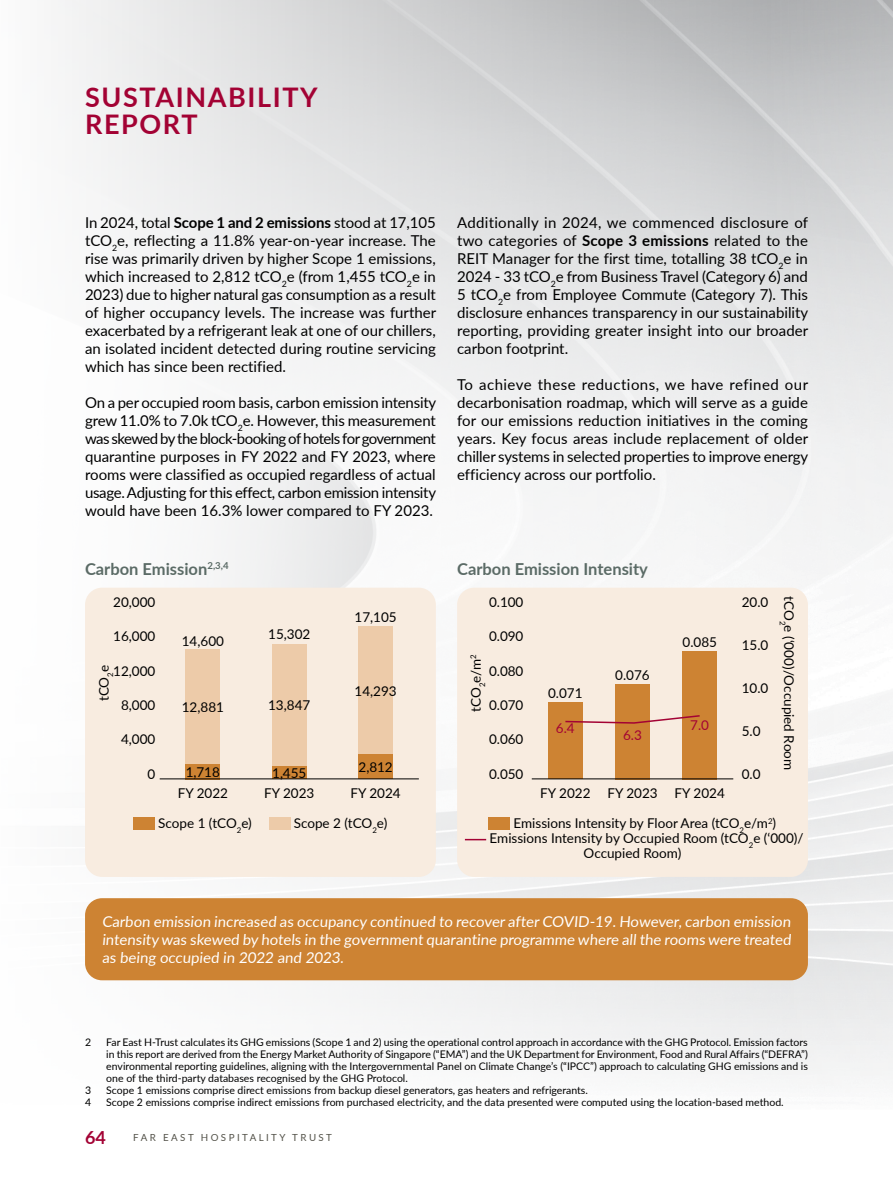
<style>
.page{position:relative;width:893px;height:1191px;background:#fff}
.page>*{position:absolute;margin:0;border:0;box-sizing:border-box;transform-origin:0 0}
.t1{font:700 27px/27px "Lato";letter-spacing:.06em;color:#a30234}
.t2{font:700 18px "Lato";color:#a30234}
.t3{font:700 16.5px "Lato";color:#5b6b66}
.t4{font:15px/18px "Lato";color:#000;text-align:justify}
.t5{font:15px/18px "Lato";color:#fff;text-align:justify}
.t6{font:13.5px "Lato";color:#000}
.t7{font:13.5px "Lato";color:#a30234}
.t8{font:10.5px/12px "Lato";color:#000;text-align:justify}
.t9{font:9.75px "Lato";letter-spacing:.25em;color:#54534a}
.s1{font-weight:700}
</style>
<div class="page">
<svg style="left:744px;top:0;width:149px;height:1109px"></svg>
<div style="left:85px;top:898px;width:723px;height:82px;background:#cd8333;border-radius:17px"></div>
<div style="left:457px;top:587px;width:351px;height:290px;background:#f8ece0;border-radius:17px"></div>
<div style="left:548px;top:702px;width:34px;height:77px;background:#cd8333"></div>
<div style="left:615px;top:684px;width:34px;height:95px;background:#cd8333"></div>
<div style="left:683px;top:651px;width:34px;height:128px;background:#cd8333"></div>
<hr style="left:532px;top:778px;width:201px;height:1px;background:#000">
<div style="left:489px;top:817px;width:21px;height:13px;background:#cd8333"></div>
<svg style="left:465px;top:839px;width:21px;height:1px"></svg>
<svg style="left:565px;top:714px;width:135px;height:10px"></svg>
<div style="left:85px;top:587px;width:351px;height:290px;background:#f8ece0;border-radius:17px"></div>
<div style="left:134px;top:817px;width:21px;height:13px;background:#cd8333"></div>
<div style="left:269px;top:817px;width:21px;height:13px;background:#edcba9"></div>
<div style="left:186px;top:650px;width:34px;height:114px;background:#edcba9"></div>
<div style="left:186px;top:764px;width:34px;height:15px;background:#cd8333"></div>
<div style="left:272px;top:643px;width:34px;height:123px;background:#edcba9"></div>
<div style="left:272px;top:766px;width:34px;height:13px;background:#cd8333"></div>
<div style="left:359px;top:626px;width:34px;height:128px;background:#edcba9"></div>
<div style="left:359px;top:754px;width:34px;height:25px;background:#cd8333"></div>
<hr style="left:160px;top:778px;width:259px;height:1px;background:#000">
<h1 class="t1" style="left:85px;top:82px;width:234px">SUSTAINABILITY<br>REPORT</h1>
<p class="t4" style="left:85px;top:213px;width:353px">In 2024, total <span class="s1">Scope 1 and 2 emissions</span> stood at 17,105 tCO<sub>2</sub>e, reflecting a 11.8% year-on-year increase. The rise was primarily driven by higher Scope 1 emissions, which increased to 2,812 tCO<sub>2</sub>e (from 1,455 tCO<sub>2</sub>e in 2023) due to higher natural gas consumption as a result of higher occupancy levels. The increase was further exacerbated by a refrigerant leak at one of our chillers, an isolated incident detected during routine servicing which has since been rectified.</p>
<p class="t4" style="left:85px;top:393px;width:353px">On a per occupied room basis, carbon emission intensity grew 11.0% to 7.0k tCO<sub>2</sub>e. However, this measurement was skewed by the block-booking of hotels for government quarantine purposes in FY 2022 and FY 2023, where rooms were classified as occupied regardless of actual usage. Adjusting for this effect, carbon emission intensity would have been 16.3% lower compared to FY 2023.</p>
<p class="t3" style="left:85px;top:557px;width:145px">Carbon Emission<sup>2,3,4</sup></p>
<p class="t6" style="left:113px;top:592px;width:44px">20,000</p>
<p class="t6" style="left:113px;top:627px;width:44px">16,000</p>
<p class="t6" style="left:113px;top:661px;width:44px">12,000</p>
<p class="t6" style="left:121px;top:695px;width:36px">8,000</p>
<p class="t6" style="left:121px;top:729px;width:36px">4,000</p>
<p class="t6" style="left:148px;top:764px;width:9px">0</p>
<p class="t6" style="left:182px;top:631px;width:44px">14,600</p>
<p class="t6" style="left:94px;top:701px;width:38px;rotate:-90deg">tCO<sub>2</sub>e</p>
<p class="t6" style="left:182px;top:698px;width:44px">12,881</p>
<p class="t6" style="left:186px;top:762px;width:36px">1,718</p>
<p class="t6" style="left:268px;top:625px;width:44px">15,302</p>
<p class="t6" style="left:268px;top:696px;width:44px">13,847</p>
<p class="t6" style="left:272px;top:763px;width:36px">1,455</p>
<p class="t6" style="left:355px;top:607px;width:44px">17,105</p>
<p class="t6" style="left:355px;top:681px;width:44px">14,293</p>
<p class="t6" style="left:359px;top:757px;width:36px">2,812</p>
<p class="t6" style="left:178px;top:783px;width:52px">FY 2022</p>
<p class="t6" style="left:264px;top:783px;width:52px">FY 2023</p>
<p class="t6" style="left:350px;top:783px;width:52px">FY 2024</p>
<p class="t6" style="left:158px;top:814px;width:95px">Scope 1 (tCO<sub>2</sub>e)</p>
<p class="t6" style="left:294px;top:814px;width:95px">Scope 2 (tCO<sub>2</sub>e)</p>
<p class="t4" style="left:457px;top:213px;width:353px">Additionally in 2024, we commenced disclosure of two categories of <span class="s1">Scope 3 emissions</span> related to the REIT Manager for the first time, totalling 38 tCO<sub>2</sub>e in 2024 - 33 tCO<sub>2</sub>e from Business Travel (Category 6) and 5 tCO<sub>2</sub>e from Employee Commute (Category 7). This disclosure enhances transparency in our sustainability reporting, providing greater insight into our broader carbon footprint.</p>
<p class="t4" style="left:457px;top:375px;width:353px">To achieve these reductions, we have refined our decarbonisation roadmap, which will serve as a guide for our emissions reduction initiatives in the coming years. Key focus areas include replacement of older chiller systems in selected properties to improve energy efficiency across our portfolio.</p>
<p class="t3" style="left:457px;top:557px;width:192px">Carbon Emission Intensity</p>
<p class="t6" style="left:489px;top:592px;width:36px">0.100</p>
<p class="t6" style="left:489px;top:627px;width:36px">0.090</p>
<p class="t6" style="left:489px;top:661px;width:36px">0.080</p>
<p class="t6" style="left:489px;top:695px;width:36px">0.070</p>
<p class="t6" style="left:489px;top:729px;width:36px">0.060</p>
<p class="t6" style="left:489px;top:764px;width:36px">0.050</p>
<p class="t6" style="left:466px;top:712px;width:59px;rotate:-90deg">tCO<sub>2</sub>e/m<sup>2</sup></p>
<p class="t6" style="left:615px;top:665px;width:36px">0.076</p>
<p class="t6" style="left:548px;top:683px;width:36px">0.071</p>
<p class="t7" style="left:556px;top:718px;width:20px">6.4</p>
<p class="t7" style="left:623px;top:725px;width:20px">6.3</p>
<p class="t6" style="left:682px;top:632px;width:36px">0.085</p>
<p class="t7" style="left:690px;top:715px;width:20px">7.0</p>
<p class="t6" style="left:742px;top:592px;width:28px">20.0</p>
<p class="t6" style="left:742px;top:635px;width:28px">15.0</p>
<p class="t6" style="left:742px;top:678px;width:28px">10.0</p>
<p class="t6" style="left:742px;top:721px;width:20px">5.0</p>
<p class="t6" style="left:742px;top:764px;width:20px">0.0</p>
<p class="t6" style="left:799px;top:596px;width:175px;rotate:90deg">tCO<sub>2</sub>e (‘000)/Occupied Room</p>
<p class="t6" style="left:540px;top:783px;width:186px">FY 2022 FY 2023 FY 2024</p>
<p class="t6" style="left:514px;top:814px;width:264px">Emissions Intensity by Floor Area (tCO<sub>2</sub>e/m<sup>2</sup>)</p>
<p class="t6" style="left:490px;top:829px;width:315px">Emissions Intensity by Occupied Room (tCO<sub>2</sub>e (‘000)/</p>
<p class="t6" style="left:584px;top:844px;width:99px">Occupied Room)</p>
<p class="t5" style="left:102px;top:912px;width:692px">Carbon emission increased as occupancy continued to recover after COVID-19. However, carbon emission intensity was skewed by hotels in the government quarantine programme where all the rooms were treated as being occupied in 2022 and 2023.</p>
<p class="t8" style="left:85px;top:1035px;width:8px">2</p>
<p class="t8" style="left:106px;top:1035px;width:703px">Far East H-Trust calculates its GHG emissions (Scope 1 and 2) using the operational control approach in accordance with the GHG Protocol. Emission factors in this report are derived from the Energy Market Authority of Singapore (“EMA”) and the UK Department for Environment, Food and Rural Affairs (“DEFRA”) environmental reporting guidelines, aligning with the Intergovernmental Panel on Climate Change’s (“IPCC”) approach to calculating GHG emissions and is one of the third-party databases recognised by the GHG Protocol.</p>
<p class="t8" style="left:85px;top:1083px;width:8px">3</p>
<p class="t8" style="left:106px;top:1083px;width:483px">Scope 1 emissions comprise direct emissions from backup diesel generators, gas heaters and refrigerants.</p>
<p class="t8" style="left:85px;top:1095px;width:8px">4</p>
<p class="t8" style="left:106px;top:1095px;width:679px">Scope 2 emissions comprise indirect emissions from purchased electricity, and the data presented were computed using the location-based method.</p>
<p class="t2" style="left:85px;top:1124px;width:22px">64</p>
<p class="t9" style="left:133px;top:1130px;width:200px">FAR EAST HOSPITALITY TRUST</p>
</div>
